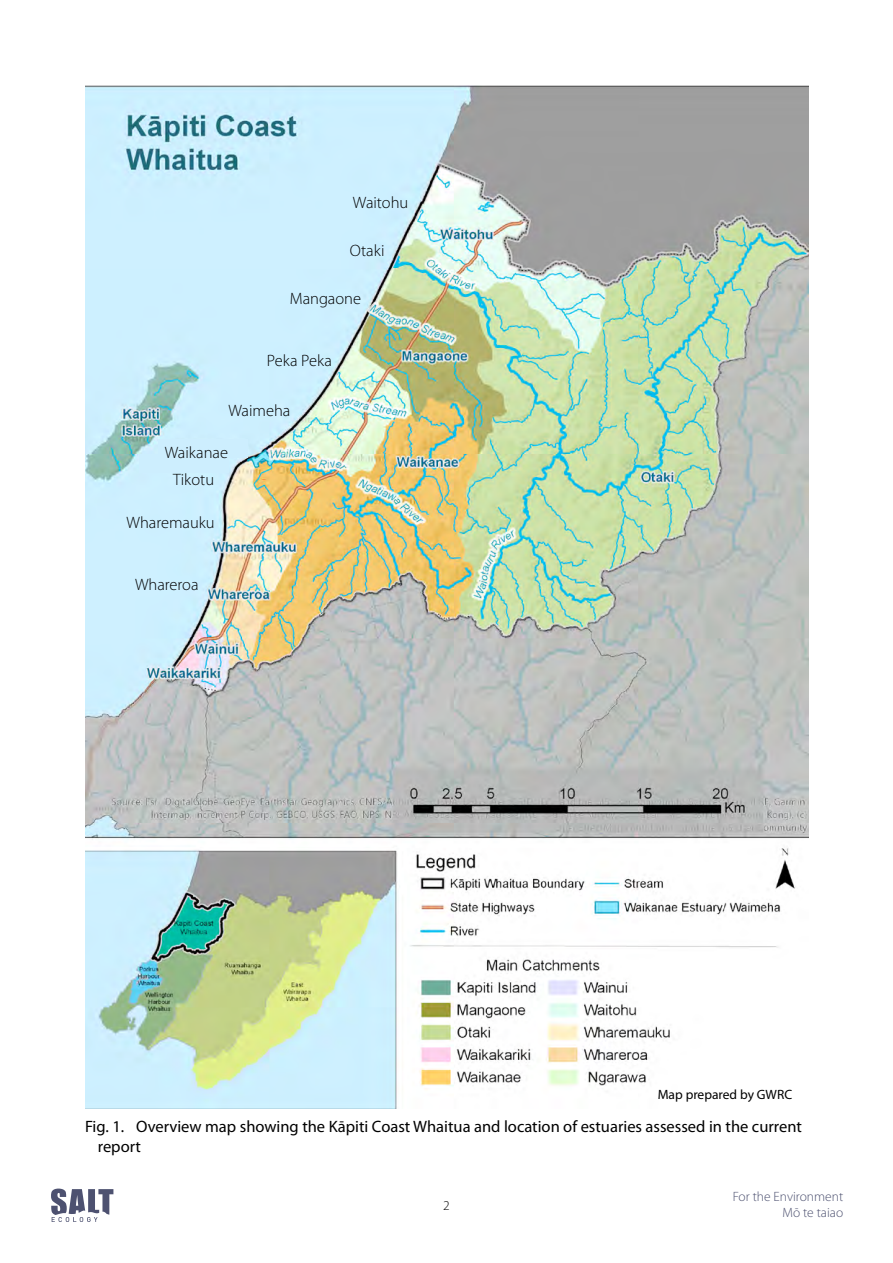
<style>
.page{position:relative;width:893px;height:1263px;background:#fff}
.page>*{position:absolute;margin:0;border:0;box-sizing:border-box;transform-origin:0 0}
.t1{font:16.5px/19.8px "Myriad Pro";color:#000}
.t2{font:300 16.5px "Myriad Pro";color:#000}
.t3{font:300 13.5px/16.2px "Myriad Pro";color:#4d5170;text-align:right}
.t4{font:13.5px "Myriad Pro";color:#000}
.t5{font:300 13.5px "Myriad Pro";color:#000}
</style>
<div class="page">
<svg style="left:51px;top:1188px;width:62px;height:34px"></svg>
<img style="left:85px;top:85px;width:723px;height:1023px">
<div style="left:158px;top:439px;width:90px;height:19px;background:#cdeefe"></div>
<div style="left:139px;top:454px;width:90px;height:18px;background:#cdeefe"></div>
<p class="t2" style="left:353px;top:194px;width:57px">Waitohu</p>
<p class="t2" style="left:350px;top:242px;width:36px">Otaki</p>
<p class="t2" style="left:290px;top:290px;width:73px">Mangaone</p>
<p class="t2" style="left:267px;top:352px;width:67px">Peka Peka</p>
<p class="t2" style="left:229px;top:402px;width:63px">Waimeha</p>
<p class="t2" style="left:165px;top:444px;width:65px">Waikanae</p>
<p class="t2" style="left:173px;top:470px;width:42px">Tikotu</p>
<p class="t2" style="left:127px;top:514px;width:90px">Wharemauku</p>
<p class="t2" style="left:135px;top:575px;width:65px">Whareroa</p>
<p class="t4" style="left:658px;top:1086px;width:136px">Map prepared by GWRC</p>
<p class="t1" style="left:98px;top:1116px;width:706px;text-indent:-13px">Fig. 1. Overview map showing the Kāpiti Coast Whaitua and location of estuaries assessed in the current report</p>
<p class="t5" style="left:443px;top:1198px;width:8px">2</p>
<p class="t3" style="left:733px;top:1188px;width:112px">For the Environment<br>Mō te taiao</p>
</div>
